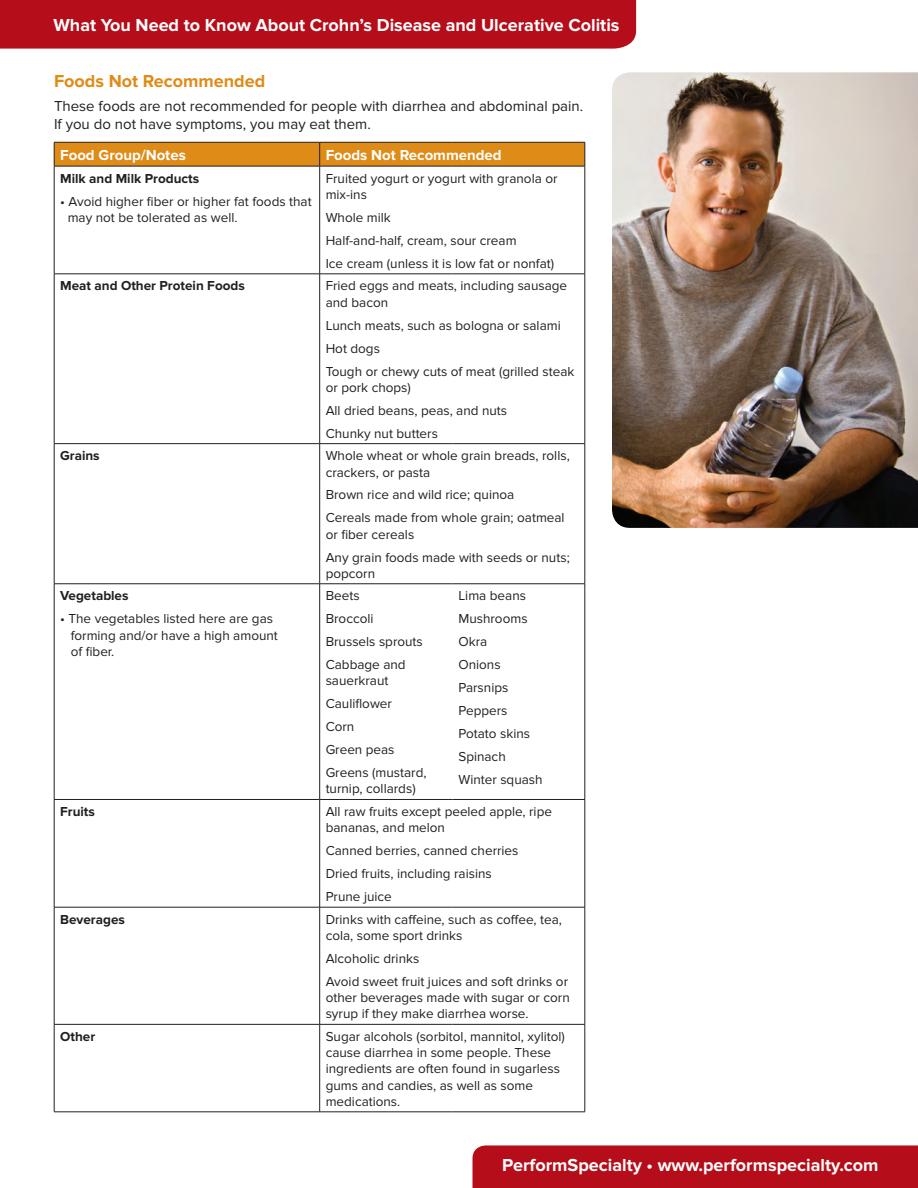
<style>
.page{position:relative;width:918px;height:1188px;background:#fff}
.page>*{position:absolute;margin:0;border:0;box-sizing:border-box;transform-origin:0 0}
.t1{font:700 18px "Proxima Nova";color:#fff}
.t2{font:700 18px "Proxima Nova";color:#df8b17}
.t3{font:15px/18px "Proxima Nova";color:#231f20}
.t4{font:700 15px "Proxima Nova";color:#fff}
.t5{font:13.5px/23px "Proxima Nova";color:#231f20}
.t6{font:700 13.5px "Proxima Nova";color:#231f20}
</style>
<div class="page">
<svg style="left:54px;top:142px;width:532px;height:24px;background:#d58518"></svg>
<hr style="left:54px;top:166px;width:266px;height:1px;background:#231f20">
<hr style="left:320px;top:166px;width:132px;height:1px;background:#231f20">
<hr style="left:452px;top:166px;width:133px;height:1px;background:#231f20">
<hr style="left:54px;top:166px;width:1px;height:108px;background:#231f20">
<hr style="left:319px;top:166px;width:1px;height:108px;background:#231f20">
<hr style="left:585px;top:166px;width:1px;height:108px;background:#231f20">
<hr style="left:54px;top:274px;width:266px;height:1px;background:#231f20">
<hr style="left:54px;top:274px;width:1px;height:169px;background:#231f20">
<hr style="left:320px;top:274px;width:132px;height:1px;background:#231f20">
<hr style="left:319px;top:274px;width:1px;height:169px;background:#231f20">
<hr style="left:452px;top:274px;width:133px;height:1px;background:#231f20">
<hr style="left:585px;top:274px;width:1px;height:169px;background:#231f20">
<hr style="left:54px;top:443px;width:266px;height:1px;background:#231f20">
<hr style="left:54px;top:444px;width:1px;height:140px;background:#231f20">
<hr style="left:320px;top:443px;width:132px;height:1px;background:#231f20">
<hr style="left:319px;top:444px;width:1px;height:140px;background:#231f20">
<hr style="left:452px;top:443px;width:133px;height:1px;background:#231f20">
<hr style="left:585px;top:444px;width:1px;height:140px;background:#231f20">
<hr style="left:54px;top:584px;width:266px;height:1px;background:#231f20">
<hr style="left:54px;top:584px;width:1px;height:215px;background:#231f20">
<hr style="left:320px;top:584px;width:132px;height:1px;background:#231f20">
<hr style="left:319px;top:584px;width:1px;height:215px;background:#231f20">
<hr style="left:452px;top:584px;width:133px;height:1px;background:#231f20">
<hr style="left:585px;top:584px;width:1px;height:215px;background:#231f20">
<hr style="left:54px;top:799px;width:266px;height:1px;background:#231f20">
<hr style="left:54px;top:800px;width:1px;height:107px;background:#231f20">
<hr style="left:320px;top:799px;width:132px;height:1px;background:#231f20">
<hr style="left:319px;top:800px;width:1px;height:107px;background:#231f20">
<hr style="left:452px;top:799px;width:133px;height:1px;background:#231f20">
<hr style="left:585px;top:800px;width:1px;height:107px;background:#231f20">
<hr style="left:54px;top:907px;width:266px;height:1px;background:#231f20">
<hr style="left:54px;top:907px;width:1px;height:117px;background:#231f20">
<hr style="left:320px;top:907px;width:132px;height:1px;background:#231f20">
<hr style="left:319px;top:907px;width:1px;height:117px;background:#231f20">
<hr style="left:452px;top:907px;width:133px;height:1px;background:#231f20">
<hr style="left:585px;top:907px;width:1px;height:117px;background:#231f20">
<hr style="left:54px;top:1024px;width:266px;height:1px;background:#231f20">
<hr style="left:54px;top:1025px;width:1px;height:87px;background:#231f20">
<hr style="left:320px;top:1024px;width:132px;height:1px;background:#231f20">
<hr style="left:319px;top:1025px;width:1px;height:87px;background:#231f20">
<hr style="left:452px;top:1024px;width:133px;height:1px;background:#231f20">
<hr style="left:585px;top:1025px;width:1px;height:87px;background:#231f20">
<hr style="left:54px;top:1112px;width:266px;height:1px;background:#231f20">
<hr style="left:320px;top:1112px;width:132px;height:1px;background:#231f20">
<hr style="left:452px;top:1112px;width:133px;height:1px;background:#231f20">
<img style="left:612px;top:72px;width:306px;height:456px">
<div style="left:472px;top:1145px;width:446px;height:43px;background:#b50e1a"></div>
<div style="left:0;top:0;width:636px;height:49px;background:#b50e1a"></div>
<h1 class="t1" style="left:53px;top:15px;width:568px">What You Need to Know About Crohn’s Disease and Ulcerative Colitis</h1>
<h1 class="t2" style="left:54px;top:70px;width:213px">Foods Not Recommended</h1>
<p class="t3" style="left:54px;top:98px;width:531px">These foods are not recommended for people with diarrhea and abdominal pain.<br>If you do not have symptoms, you may eat them.</p>
<p class="t4" style="left:60px;top:146px;width:127px">Food Group/Notes</p>
<p class="t4" style="left:326px;top:146px;width:178px">Foods Not Recommended</p>
<p class="t6" style="left:60px;top:171px;width:141px">Milk and Milk Products</p>
<p class="t5" style="left:68px;top:193px;width:246px;line-height:16.2px;text-indent:-8px">• Avoid higher fiber or higher fat foods that may not be tolerated as well.</p>
<p class="t5" style="left:326px;top:170px;width:233px;line-height:16.2px">Fruited yogurt or yogurt with granola or mix-ins</p>
<p class="t5" style="left:326px;top:206px;width:230px">Whole milk<br>Half-and-half, cream, sour cream<br>Ice cream (unless it is low fat or nonfat)</p>
<p class="t6" style="left:60px;top:278px;width:186px">Meat and Other Protein Foods</p>
<p class="t5" style="left:326px;top:278px;width:243px;line-height:16.2px">Fried eggs and meats, including sausage and bacon</p>
<p class="t5" style="left:326px;top:314px;width:250px">Lunch meats, such as bologna or salami<br>Hot dogs<br>Tough or chewy cuts of meat (grilled steak</p>
<p class="t5" style="left:326px;top:376px;width:183px">or pork chops)<br>All dried beans, peas, and nuts<br>Chunky nut butters</p>
<p class="t6" style="left:60px;top:448px;width:41px">Grains</p>
<p class="t5" style="left:326px;top:448px;width:246px;line-height:16.2px">Whole wheat or whole grain breads, rolls, crackers, or pasta</p>
<p class="t5" style="left:326px;top:484px;width:241px">Brown rice and wild rice; quinoa<br>Cereals made from whole grain; oatmeal</p>
<p class="t5" style="left:326px;top:523px;width:246px">or fiber cereals<br>Any grain foods made with seeds or nuts;</p>
<p class="t5" style="left:326px;top:562px;width:51px">popcorn</p>
<p class="t6" style="left:60px;top:588px;width:70px">Vegetables</p>
<p class="t5" style="left:71px;top:611px;width:209px;line-height:16.2px;text-indent:-11px">• The vegetables listed here are gas forming and/or have a high amount of fiber.</p>
<p class="t5" style="left:326px;top:585px;width:99px">Beets<br>Broccoli<br>Brussels sprouts<br>Cabbage and</p>
<p class="t5" style="left:326px;top:670px;width:102px">sauerkraut<br>Cauliflower<br>Corn<br>Green peas<br>Greens (mustard,</p>
<p class="t5" style="left:326px;top:778px;width:91px">turnip, collards)</p>
<p class="t5" style="left:458px;top:585px;width:86px">Lima beans<br>Mushrooms<br>Okra<br>Onions<br>Parsnips<br>Peppers<br>Potato skins<br>Spinach<br>Winter squash</p>
<p class="t6" style="left:60px;top:804px;width:36px">Fruits</p>
<p class="t5" style="left:326px;top:804px;width:228px;line-height:16.2px">All raw fruits except peeled apple, ripe bananas, and melon</p>
<p class="t5" style="left:326px;top:840px;width:194px">Canned berries, canned cherries<br>Dried fruits, including raisins<br>Prune juice</p>
<p class="t6" style="left:60px;top:912px;width:66px">Beverages</p>
<p class="t5" style="left:326px;top:911px;width:238px;line-height:16.2px">Drinks with caffeine, such as coffee, tea, cola, some sport drinks</p>
<p class="t5" style="left:326px;top:947px;width:244px">Alcoholic drinks<br>Avoid sweet fruit juices and soft drinks or</p>
<p class="t5" style="left:326px;top:990px;width:246px;line-height:16.2px">other beverages made with sugar or corn syrup if they make diarrhea worse.</p>
<p class="t6" style="left:60px;top:1029px;width:37px">Other</p>
<p class="t5" style="left:326px;top:1029px;width:241px;line-height:16.2px">Sugar alcohols (sorbitol, mannitol, xylitol) cause diarrhea in some people. These ingredients are often found in sugarless gums and candies, as well as some medications.</p>
<h1 class="t1" style="left:502px;top:1154px;width:378px">PerformSpecialty • www.performspecialty.com</h1>
</div>
